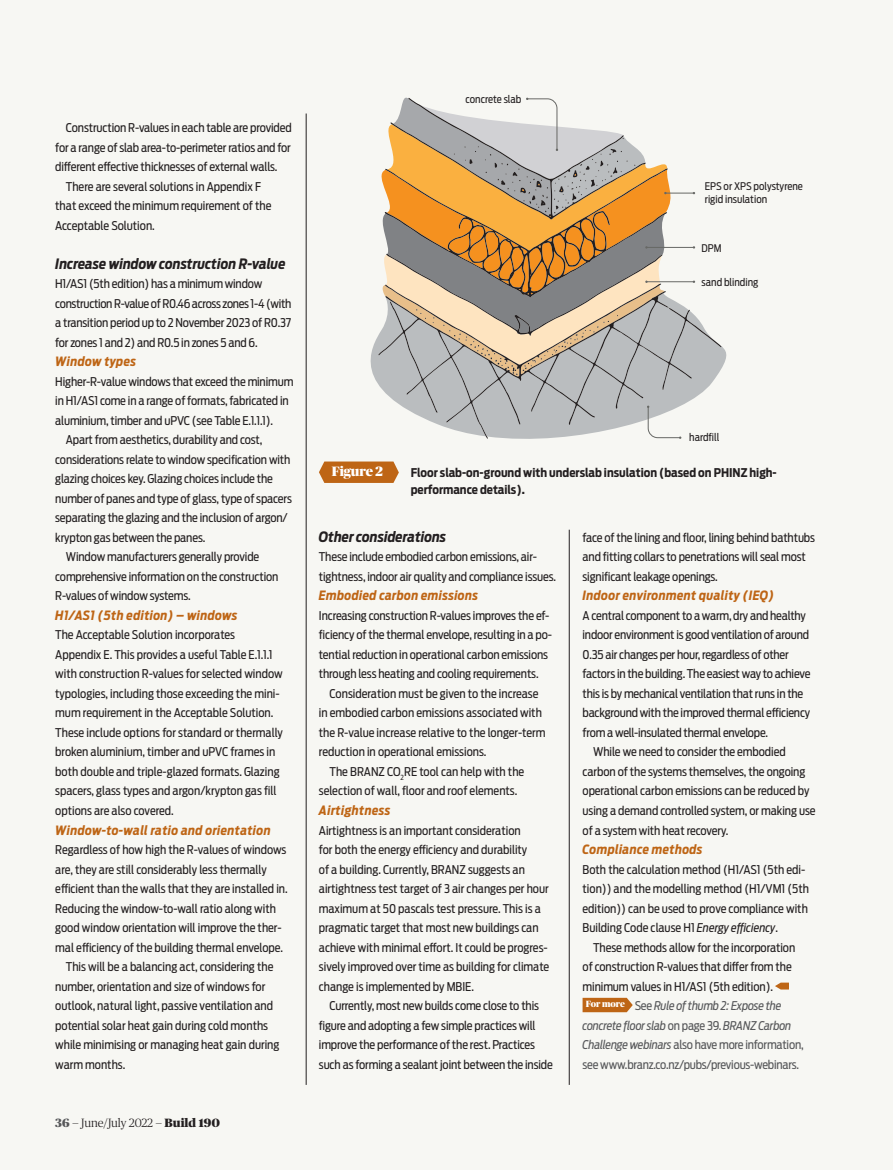
<style>
.page{position:relative;width:893px;height:1170px;background:#fff}
.page>*{position:absolute;margin:0;border:0;box-sizing:border-box;transform-origin:0 0}
.Right_stuff_-_Subhea{font:italic 700 14.25px "Antenna Cond";color:#231f20}
.t1{font:900 13.5px "Publico Banner";color:#fff}
.Right_Stuff___Subhea{font:italic 700 12.75px "Antenna Cond";letter-spacing:.025em;color:#be6515}
.Right_Stuff___First{font:12px/19.5px "Antenna Cond";letter-spacing:-.01em;color:#231f20}
.Right_Stuff___Indent{font:12px/19.5px "Antenna Cond";letter-spacing:-.01em;color:#231f20}
.Right_Stuff___Second{font:12px/19.5px "Antenna Cond";letter-spacing:-.005em;color:#231f20}
.Shorts___Details{font:12px/19.5px "Antenna Cond";letter-spacing:-.015em;color:#57585a}
.Right_Stuff___Captio{font:700 12px/16.5px "Antenna Cond";color:#231f20}
.t2{font:300 12px "Publico Headline";color:#231f20}
.Right_Stuff___Annota{font:10.5px/13.5px "Antenna Cond";color:#231f20}
.t3{font:900 9px "Publico Banner";letter-spacing:-.01em;color:#fff}
.s1{font-weight:900;color:#57585a}
.s2{font-weight:900}
.s3{font-style:italic}
</style>
<div class="page">
<div style="left:0;top:0;width:893px;height:1169px;background:#f7f7f3"></div>
<svg style="left:775px;top:982px;width:14px;height:7px"></svg>
<svg style="left:583px;top:997px;width:50px;height:15px"></svg>
<svg style="left:319px;top:461px;width:80px;height:22px"></svg>
<svg style="left:370px;top:97px;width:357px;height:342px"></svg>
<hr style="left:306px;top:113px;width:1px;height:971px;background:#231f20">
<hr style="left:569px;top:529px;width:1px;height:555px;background:#231f20">
<p class="Right_Stuff___Indent" style="left:55px;top:118px;width:238px;text-align:justify;text-indent:11px">Construction R-values in each table are provided for a range of slab area-to-perimeter ratios and for different effective thicknesses of external walls.</p>
<p class="Right_Stuff___Indent" style="left:55px;top:176px;width:218px;text-indent:11px">There are several solutions in Appendix F that exceed the minimum requirement of the<br>Acceptable Solution.</p>
<p class="Right_stuff_-_Subhea" style="left:55px;top:255px;width:232px">Increase window construction R-value</p>
<p class="Right_Stuff___First" style="left:55px;top:274px;width:238px">H1/AS1 (5th edition) has a minimum window construction R-value of R0.46 across zones 1-4 (with a transition period up to 2 November 2023 of R0.37 for zones 1 and 2) and R0.5 in zones 5 and 6.</p>
<p class="Right_Stuff___Subhea" style="left:55px;top:354px;width:82px">Window types</p>
<p class="Right_Stuff___First" style="left:55px;top:371px;width:240px">Higher-R-value windows that exceed the minimum in H1/AS1 come in a range of formats, fabricated in aluminium, timber and uPVC (see Table E.1.1.1).</p>
<p class="Right_Stuff___Indent" style="left:55px;top:430px;width:238px;text-indent:11px">Apart from aesthetics, durability and cost, considerations relate to window specification with glazing choices key. Glazing choices include the number of panes and type of glass, type of spacers separating the glazing and the inclusion of argon/ krypton gas between the panes.</p>
<p class="Right_Stuff___Indent" style="left:55px;top:547px;width:225px;text-indent:11px">Window manufacturers generally provide comprehensive information on the construction<br>R-values of window systems.</p>
<p class="Right_Stuff___Subhea" style="left:55px;top:607px;width:184px">H1/AS1 (5th edition) – windows</p>
<p class="Right_Stuff___First" style="left:55px;top:625px;width:229px">The Acceptable Solution incorporates Appendix E. This provides a useful Table E.1.1.1 with construction R-values for selected window typologies, including those exceeding the mini&shy;mum requirement in the Acceptable Solution.<br>These include options for standard or thermally broken aluminium, timber and uPVC frames in both double and triple-glazed formats. Glazing spacers, glass types and argon/krypton gas fill options are also covered.</p>
<p class="Right_Stuff___Subhea" style="left:55px;top:822px;width:217px">Window-to-wall ratio and orientation</p>
<p class="Right_Stuff___First" style="left:55px;top:839px;width:234px">Regardless of how high the R-values of windows are, they are still considerably less thermally efficient than the walls that they are installed in.<br>Reducing the window-to-wall ratio along with good window orientation will improve the ther&shy;mal efficiency of the building thermal envelope.</p>
<p class="Right_Stuff___Indent" style="left:55px;top:956px;width:226px;text-indent:11px">This will be a balancing act, considering the number, orientation and size of windows for outlook, natural light, passive ventilation and potential solar heat gain during cold months while minimising or managing heat gain during warm months.</p>
<p class="t2" style="left:55px;top:1114px;width:166px"><span class="s1">36</span> — June/July 2022 — <span class="s2">Build 190</span></p>
<p class="Right_Stuff___Annota" style="left:466px;top:92px;width:57px">concrete slab</p>
<p class="Right_Stuff___Annota" style="left:705px;top:179px;width:100px">EPS or XPS polystyrene rigid insulation</p>
<p class="Right_Stuff___Annota" style="left:702px;top:241px;width:22px">DPM</p>
<p class="Right_Stuff___Annota" style="left:702px;top:275px;width:58px">sand blinding</p>
<p class="t1" style="left:332px;top:462px;width:53px">Figure 2</p>
<p class="Right_Stuff___Annota" style="left:689px;top:430px;width:32px">hardfill</p>
<p class="Right_Stuff___Captio" style="left:411px;top:464px;width:368px">Floor slab-on-ground with underslab insulation (based on PHINZ high&shy;performance details).</p>
<p class="Right_stuff_-_Subhea" style="left:319px;top:528px;width:129px">Other considerations</p>
<p class="Right_Stuff___First" style="left:319px;top:547px;width:239px">These include embodied carbon emissions, air&shy;tightness, indoor air quality and compliance issues.</p>
<p class="Right_Stuff___Subhea" style="left:319px;top:588px;width:161px">Embodied carbon emissions</p>
<p class="Right_Stuff___First" style="left:319px;top:605px;width:235px">Increasing construction R-values improves the ef&shy;ficiency of the thermal envelope, resulting in a po&shy;tential reduction in operational carbon emissions through less heating and cooling requirements.</p>
<p class="Right_Stuff___Indent" style="left:319px;top:683px;width:228px;text-indent:11px">Consideration must be given to the increase in embodied carbon emissions associated with the R-value increase relative to the longer-term reduction in operational emissions.</p>
<p class="Right_Stuff___Indent" style="left:319px;top:761px;width:207px;text-indent:11px">The BRANZ CO<sub>2</sub>RE tool can help with the selection of wall, floor and roof elements.</p>
<p class="Right_Stuff___Subhea" style="left:319px;top:802px;width:73px">Airtightness</p>
<p class="Right_Stuff___First" style="left:319px;top:820px;width:232px">Airtightness is an important consideration<br>for both the energy efficiency and durability<br>of a building. Currently, BRANZ suggests an airtightness test target of 3 air changes per hour maximum at 50 pascals test pressure. This is a pragmatic target that most new buildings can achieve with minimal effort. It could be progres&shy;sively improved over time as building for climate change is implemented by MBIE.</p>
<p class="Right_Stuff___Indent" style="left:319px;top:995px;width:235px;text-indent:11px">Currently, most new builds come close to this figure and adopting a few simple practices will improve the performance of the rest. Practices such as forming a sealant joint between the inside</p>
<p class="Right_Stuff___Indent" style="left:583px;top:527px;width:234px">face of the lining and floor, lining behind bathtubs and fitting collars to penetrations will seal most significant leakage openings.</p>
<p class="Right_Stuff___Subhea" style="left:583px;top:588px;width:193px">Indoor environment quality (IEQ)</p>
<p class="Right_Stuff___First" style="left:583px;top:605px;width:229px">A central component to a warm, dry and healthy indoor environment is good ventilation of around 0.35 air changes per hour, regardless of other factors in the building. The easiest way to achieve this is by mechanical ventilation that runs in the background with the improved thermal efficiency from a well-insulated thermal envelope.</p>
<p class="Right_Stuff___Second" style="left:583px;top:742px;width:234px;text-indent:11px">While we need to consider the embodied carbon of the systems themselves, the ongoing operational carbon emissions can be reduced by using a demand controlled system, or making use of a system with heat recovery.</p>
<p class="Right_Stuff___Subhea" style="left:583px;top:841px;width:122px">Compliance methods</p>
<p class="Right_Stuff___First" style="left:583px;top:859px;width:228px">Both the calculation method (H1/AS1 (5th edi&shy;tion)) and the modelling method (H1/VM1 (5th edition)) can be used to prove compliance with Building Code clause H1 <span class="s3">Energy efficiency</span>.</p>
<p class="Right_Stuff___Indent" style="left:583px;top:937px;width:214px;text-indent:11px">These methods allow for the incorporation of construction R-values that differ from the minimum values in H1/AS1 (5th edition).</p>
<p class="t3" style="left:586px;top:997px;width:41px">For more</p>
<p class="Shorts___Details" style="left:583px;top:995px;width:223px;text-indent:52px">See <span class="s3">Rule of thumb 2: Expose the concrete floor slab</span> on page 39. <span class="s3">BRANZ Carbon Challenge webinars</span> also have more information, see www.branz.co.nz/pubs/previous-webinars.</p>
</div>
